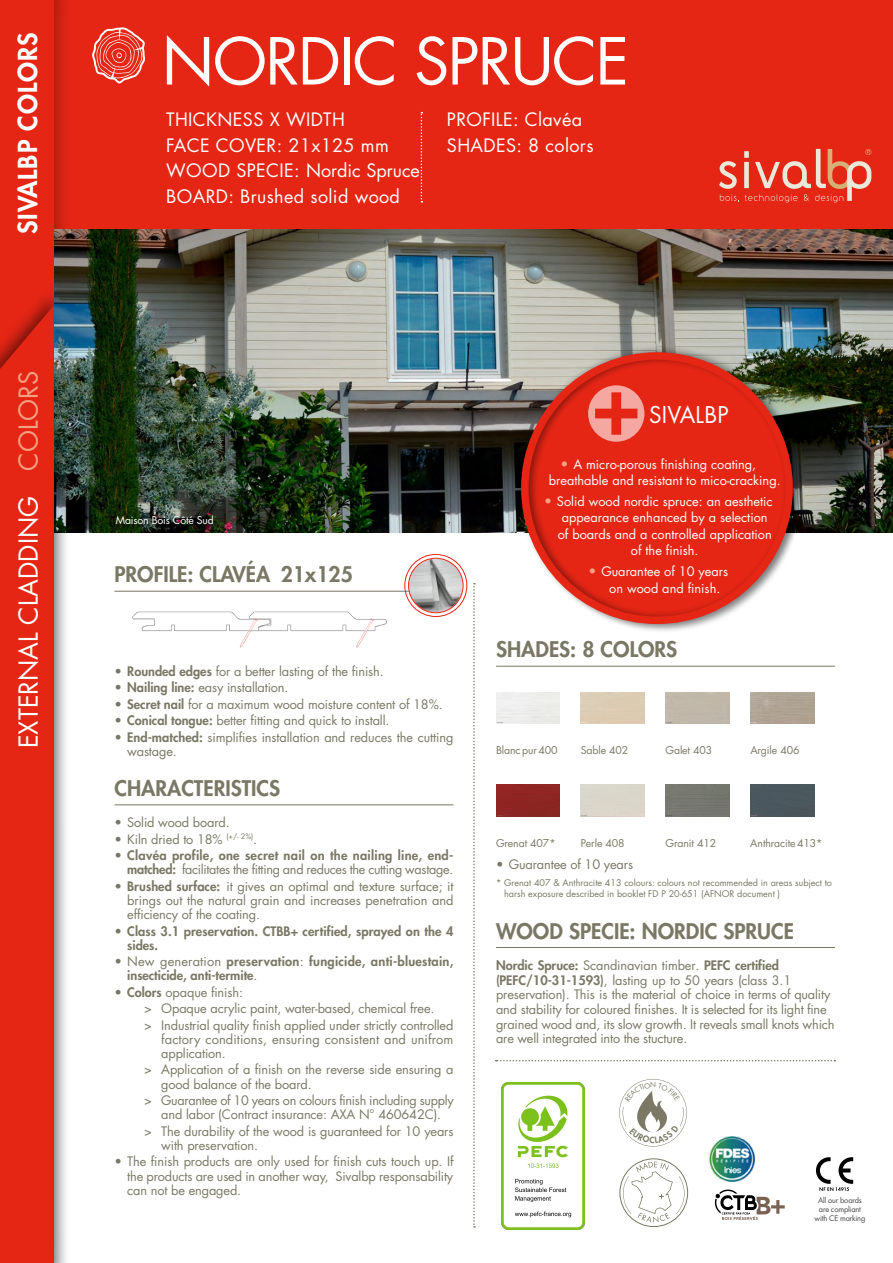
<style>
.page{position:relative;width:893px;height:1263px;background:#fff}
.page>*{position:absolute;margin:0;border:0;box-sizing:border-box;transform-origin:0 0}
.t1{font:63px "Futura";letter-spacing:-.025em;color:#fff}
.t2{font:25.5px "Futura";color:#fff}
.t3{font:800 25.5px "Futura";letter-spacing:.04em;color:#fff}
.t4{font:22.5px "Futura";letter-spacing:.015em;color:#fff}
.t5{font:800 21px "Futura";color:#7a7865}
.t6{font:18px/25.5px "Futura";letter-spacing:.02em;color:#fff}
.t7{font:12.75px/14.2px "Futura";letter-spacing:-.01em;color:#7a7865}
.t8{font:800 12.75px/14.2px "Futura";letter-spacing:.02em;color:#7a7865}
.t9{font:12.75px/16.5px "Futura";color:#fff}
.t10{font:10.5px "Futura";letter-spacing:-.01em;color:#7a7865}
.t11{font:10.5px "Futura";letter-spacing:-.015em;color:#fff}
.t12{font:9px/10.8px "Futura";color:#7a7865}
.t13{font:7.5px/9.1px "Futura LT Pro";letter-spacing:-.025em;color:#484847;text-align:center}
.s1{color:#f4a081}
.s2{font-weight:800}
.s3{font-weight:400}
.s4{font-size:13.5px;color:#f5a284}
.s5{font-family:"Futura LT Pro";font-weight:800}
</style>
<div class="page">
<div style="left:0;top:0;width:893px;height:229px;background:#e52615"></div>
<div style="left:0;top:0;width:72px;height:1263px;background:#000;opacity:.26"></div>
<div style="left:0;top:0;width:54px;height:1263px;background:#e52615"></div>
<div style="left:0;top:285px;width:69px;height:978px;background:#000;opacity:.52"></div>
<svg style="left:0;top:305px;width:54px;height:958px"></svg>
<img style="left:55px;top:229px;width:838px;height:303px">
<svg style="left:473px;top:583px;width:2px;height:644px"></svg>
<div style="left:517px;top:345px;width:287px;height:286px;background:#000;opacity:.47"></div>
<div style="left:521px;top:352px;width:272px;height:272px;border:7px solid #e52615;border-radius:50%"></div>
<svg style="left:496px;top:1060px;width:339px;height:1px"></svg>
<hr style="left:114px;top:591px;width:339px;height:1px;background:#7a7865">
<hr style="left:114px;top:804px;width:339px;height:1px;background:#7a7865">
<img style="left:132px;top:611px;width:255px;height:37px">
<hr style="left:496px;top:666px;width:339px;height:1px;background:#7a7865">
<hr style="left:496px;top:947px;width:339px;height:1px;background:#7a7865">
<div style="left:496px;top:784px;width:64px;height:32px;background:#8e2524"></div>
<div style="left:666px;top:784px;width:63px;height:32px;background:#76776f"></div>
<div style="left:750px;top:784px;width:64px;height:32px;background:#4b575e"></div>
<img style="left:409px;top:559px;width:54px;height:53px;border-radius:27px">
<div style="left:404px;top:554px;width:63px;height:63px;border:1px solid #e52615;border-radius:50%"></div>
<div style="left:408px;top:558px;width:55px;height:55px;border:1px solid #e52615;border-radius:50%"></div>
<div style="left:114px;top:513px;width:105px;height:17px;background:#000;opacity:.75"></div>
<svg style="left:421px;top:112px;width:1px;height:91px"></svg>
<svg style="left:719px;top:149px;width:152px;height:54px"></svg>
<svg style="left:92px;top:27px;width:53px;height:56px"></svg>
<svg style="left:588px;top:385px;width:56px;height:57px"></svg>
<svg style="left:595px;top:392px;width:42px;height:43px;background:#ed7267"></svg>
<img style="left:502px;top:1083px;width:83px;height:147px">
<img style="left:709px;top:1136px;width:47px;height:45px">
<div style="left:620px;top:1158px;width:68px;height:69px;border:1px solid #7a7865;border-radius:50%"></div>
<svg style="left:623px;top:1161px;width:61px;height:61px"></svg>
<svg style="left:816px;top:1157px;width:37px;height:34px"></svg>
<img style="left:714px;top:1189px;width:71px;height:31px">
<svg style="left:619px;top:1079px;width:68px;height:67px"></svg>
<h2 class="t3" style="left:11px;top:234px;width:203px;rotate:-90deg">SIVALBP COLORS</h2>
<h2 class="t2" style="left:11px;top:748px;width:379px;rotate:-90deg">EXTERNAL CLADDING <span class="s1">COLORS</span></h2>
<h1 class="t1" style="left:162px;top:18px;width:469px">NORDIC SPRUCE</h1>
<h3 class="t6" style="left:166px;top:106px;width:255px">THICKNESS X WIDTH<br>FACE COVER: 21x125 mm<br>WOOD SPECIE: Nordic Spruce<br>BOARD: Brushed solid wood</h3>
<h3 class="t6" style="left:447px;top:106px;width:148px">PROFILE: Clavéa<br>SHADES: 8 colors</h3>
<p class="t11" style="left:116px;top:513px;width:100px">Maison Bois Côté Sud</p>
<h3 class="t5" style="left:114px;top:560px;width:240px">PROFILE: CLAVÉA 21x125</h3>
<p class="t7" style="left:114px;top:664px;width:271px">• <span class="s2">Rounded edges</span> for a better lasting of the finish.</p>
<p class="t7" style="left:114px;top:680px;width:176px">• <span class="s2">Nailing line:</span> easy installation.</p>
<p class="t7" style="left:114px;top:697px;width:330px">• <span class="s2">Secret nail</span> for a maximum wood moisture content of 18%.</p>
<p class="t7" style="left:114px;top:713px;width:276px">• <span class="s2">Conical tongue:</span> better fitting and quick to install.</p>
<p class="t7" style="left:127px;top:729px;width:328px;text-indent:-13px">• <span class="s2">End-matched:</span> simplifies installation and reduces the cutting wastage.</p>
<h3 class="t5" style="left:114px;top:774px;width:167px">CHARACTERISTICS</h3>
<p class="t7" style="left:114px;top:815px;width:117px">• Solid wood board.</p>
<p class="t7" style="left:114px;top:832px;width:144px">• Kiln dried to 18% <sup>(+/-</sup> <sup>2%)</sup>.</p>
<p class="t8" style="left:114px;top:848px;width:340px;text-align:right"><span class="s3">•</span> Clavéa profile, one secret nail on the nailing line, end&shy;matched: <span class="s3">facilitates the fitting and reduces the cutting wastage.</span></p>
<p class="t7" style="left:127px;top:879px;width:328px;text-align:justify;text-indent:-13px">• <span class="s2">Brushed surface:</span> it gives an optimal and texture surface; it brings out the natural grain and increases penetration and efficiency of the coating.</p>
<p class="t8" style="left:127px;top:923px;width:328px;text-indent:-13px"><span class="s3">•</span> Class 3.1 preservation. CTBB+ certified, sprayed on the 4 sides.</p>
<p class="t8" style="left:127px;top:954px;width:328px;text-indent:-13px"><span class="s3">• New generation</span> preservation<span class="s3">:</span> fungicide, anti-bluestain, insecticide, anti-termite<span class="s3">.</span></p>
<p class="t7" style="left:144px;top:984px;width:311px;line-height:16.4px;text-indent:-30px">• <span class="s2">Colors</span> opaque finish:<br>&gt; Opaque acrylic paint, water-based, chemical free.<br>&gt; Industrial quality finish applied under strictly controlled</p>
<p class="t7" style="left:161px;top:1032px;width:294px">factory conditions, ensuring consistent and unifrom application.</p>
<p class="t7" style="left:161px;top:1062px;width:294px;text-indent:-17px">&gt; Application of a finish on the reverse side ensuring a good balance of the board.</p>
<p class="t7" style="left:144px;top:1093px;width:311px;text-align:center">&gt; Guarantee of 10 years on colours finish including supply and labor (Contract insurance: AXA N° 460642C).</p>
<p class="t7" style="left:161px;top:1124px;width:294px;text-indent:-17px">&gt; The durability of the wood is guaranteed for 10 years with preservation.</p>
<p class="t7" style="left:127px;top:1154px;width:328px;text-align:justify;text-indent:-13px">• The finish products are only used for finish cuts touch up. If the products are used in another way, Sivalbp responsability can not be engaged.</p>
<h3 class="t4" style="left:649px;top:399px;width:81px">SIVALBP</h3>
<p class="t9" style="left:549px;top:456px;width:233px;text-indent:12px"><span class="s4">•</span> A micro-porous finishing coating, breathable and resistant to mico-cracking.</p>
<p class="t9" style="left:544px;top:493px;width:230px"><span class="s4">•</span> Solid wood nordic spruce: an aesthetic</p>
<p class="t9" style="left:562px;top:509px;width:207px">appearance enhanced by a selection</p>
<p class="t9" style="left:558px;top:526px;width:215px">of boards and a controlled application</p>
<p class="t9" style="left:631px;top:542px;width:69px">of the finish.</p>
<p class="t9" style="left:609px;top:563px;width:120px;text-indent:-21px"><span class="s4">•</span> Guarantee of 10 years on wood and finish.</p>
<h3 class="t5" style="left:496px;top:635px;width:183px">SHADES: 8 COLORS</h3>
<p class="t10" style="left:496px;top:743px;width:63px">Blanc pur 400</p>
<p class="t10" style="left:581px;top:743px;width:49px">Sable 402</p>
<p class="t10" style="left:666px;top:743px;width:48px">Galet 403</p>
<p class="t10" style="left:750px;top:743px;width:51px">Argile 406</p>
<p class="t10" style="left:496px;top:835px;width:61px">Grenat 407*</p>
<p class="t10" style="left:581px;top:835px;width:45px">Perle 408</p>
<p class="t10" style="left:666px;top:835px;width:52px">Granit 412</p>
<p class="t10" style="left:750px;top:835px;width:74px">Anthracite 413*</p>
<p class="t7" style="left:496px;top:857px;width:139px">• Guarantee of 10 years</p>
<p class="t12" style="left:504px;top:877px;width:329px;text-indent:-8px">* Grenat 407 &amp; Anthracite 413 colours: colours not recommended in areas subject to harsh exposure described in booklet FD P 20-651 (AFNOR document )</p>
<h3 class="t5" style="left:496px;top:917px;width:299px">WOOD SPECIE: NORDIC SPRUCE</h3>
<p class="t7" style="left:496px;top:958px;width:340px;line-height:14.7px"><span class="s2">Nordic Spruce:</span> Scandinavian timber. <span class="s2">PEFC certified </span><span class="s5">(PEFC/10-31-1593)</span>, lasting up to 50 years (class 3.1 preservation). This is the material of choice in terms of quality and stability for coloured finishes. It is selected for its light fine grained wood and, its slow growth. It reveals small knots which are well integrated into the stucture.</p>
<p class="t13" style="left:815px;top:1195px;width:52px">All our boards are compliant with CE marking</p>
</div>
